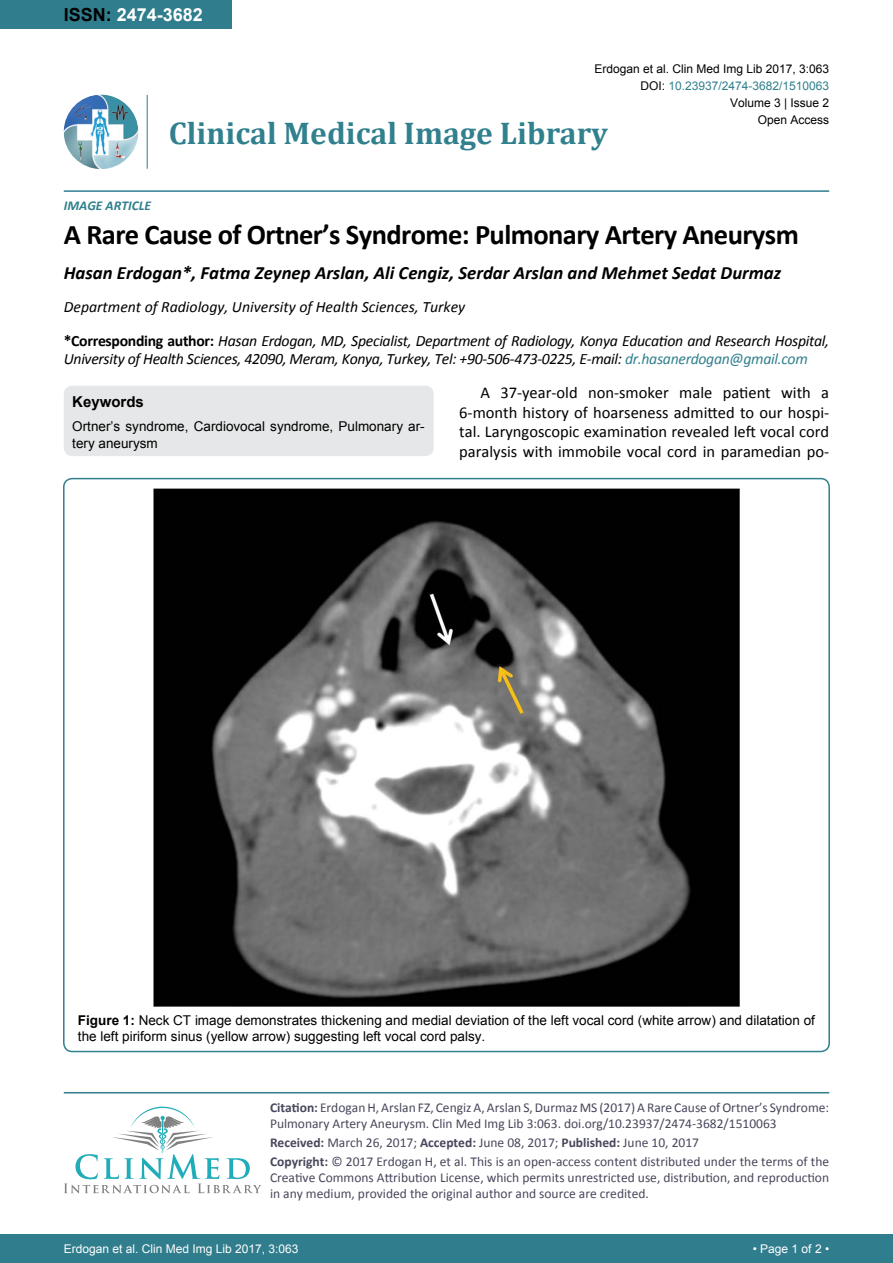
<style>
.page{position:relative;width:893px;height:1263px;background:#fff}
.page>*{position:absolute;margin:0;border:0;box-sizing:border-box;transform-origin:0 0}
.t1{font:700 31.5px "Cambria";color:#30808d}
.t2{font:700 28.5px "Calibri";letter-spacing:-.02em;color:#000}
.t3{font:italic 700 18.75px "Calibri";color:#000}
.t4{font:700 18px "Arial";color:#fff}
.t5{font:16.5px/19.5px "Calibri";color:#000;text-align:justify}
.t6{font:italic 15.75px/18.9px "Calibri";letter-spacing:-.02em;color:#000}
.t7{font:italic 15.75px "Calibri";color:#000}
.t8{font:700 15px "Arial";color:#000}
.t9{font:13.5px/16.2px "Calibri";color:#47475c}
.t10{font:13.5px/16.2px "Arial";color:#000}
.t11{font:italic 700 13.5px "Calibri";color:#30808d}
.t12{font:12px "Arial";color:#000}
.t13{font:12px "Arial";color:#fff}
.t14{font:12px "Arial";color:#30808d}
.s1{color:#000}
.s2{font-weight:700;font-style:normal}
.s3{color:#30808d}
.s4{font-weight:700}
</style>
<div class="page">
<div style="left:0;top:0;width:231px;height:28px;background:#307d8d"></div>
<img style="left:64px;top:95px;width:74px;height:74px;border-radius:37px">
<hr style="left:147px;top:95px;width:1px;height:74px;background:#307d8d">
<hr style="left:64px;top:190px;width:765px;height:2px;background:#307d8d">
<div style="left:0;top:1234px;width:893px;height:29px;background:#307d8d"></div>
<hr style="left:64px;top:1092px;width:765px;height:1px;background:#307d8d">
<svg style="left:64px;top:1107px;width:197px;height:86px"></svg>
<div style="left:64px;top:386px;width:370px;height:70px;background:#e6e7e8;border-radius:9px"></div>
<img style="left:154px;top:489px;width:585px;height:518px">
<h3 class="t4" style="left:64px;top:2px;width:141px"><span class="s1">ISSN:</span> 2474-3682</h3>
<p class="t12" style="left:594px;top:60px;width:236px">Erdogan et al. Clin Med Img Lib 2017, 3:063</p>
<p class="t12" style="left:730px;top:95px;width:101px">Volume 3 | Issue 2</p>
<p class="t14" style="left:640px;top:78px;width:190px"><span class="s1">DOI:</span> 10.23937/2474-3682/1510063</p>
<p class="t12" style="left:758px;top:112px;width:73px">Open Access</p>
<h1 class="t1" style="left:169px;top:111px;width:441px">Clinical Medical Image Library</h1>
<p class="t11" style="left:64px;top:197px;width:89px">IMAGE ARTICLE</p>
<h2 class="t2" style="left:64px;top:217px;width:737px">A Rare Cause of Ortner’s Syndrome: Pulmonary Artery Aneurysm</h2>
<h3 class="t3" style="left:64px;top:261px;width:719px">Hasan Erdogan*, Fatma Zeynep Arslan, Ali Cengiz, Serdar Arslan and Mehmet Sedat Durmaz</h3>
<p class="t7" style="left:64px;top:296px;width:403px">Department of Radiology, University of Health Sciences, Turkey</p>
<p class="t6" style="left:64px;top:330px;width:767px"><span class="s2">*Corresponding author:</span> Hasan Erdogan, MD, Specialist, Department of Radiology, Konya Education and Research Hospital,<br>University of Health Sciences, 42090, Meram, Konya, Turkey, Tel: +90-506-473-0225, E-mail: <span class="s3">dr.hasanerdogan@gmail.com</span></p>
<p class="t8" style="left:72px;top:391px;width:73px">Keywords</p>
<p class="t10" style="left:72px;top:419px;width:354px">Ortner’s syndrome, Cardiovocal syndrome, Pulmonary ar&shy;tery aneurysm</p>
<p class="t5" style="left:459px;top:383px;width:371px;text-indent:21px">A 37-year-old non-smoker male patient with a 6-month history of hoarseness admitted to our hospi&shy;tal. Laryngoscopic examination revealed left vocal cord paralysis with immobile vocal cord in paramedian po-</p>
<p class="t10" style="left:78px;top:1012px;width:738px"><span class="s4">Figure 1:</span> Neck CT image demonstrates thickening and medial deviation of the left vocal cord (white arrow) and dilatation of the left piriform sinus (yellow arrow) suggesting left vocal cord palsy.</p>
<p class="t9" style="left:270px;top:1099px;width:561px"><span class="s4">Citation:</span> Erdogan H, Arslan FZ, Cengiz A, Arslan S, Durmaz MS (2017) A Rare Cause of Ortner’s Syndrome:<br>Pulmonary Artery Aneurysm. Clin Med Img Lib 3:063. doi.org/10.23937/2474-3682/1510063</p>
<p class="t9" style="left:270px;top:1153px;width:561px;text-align:justify"><span class="s4">Copyright:</span> © 2017 Erdogan H, et al. This is an open-access content distributed under the terms of the Creative Commons Attribution License, which permits unrestricted use, distribution, and reproduction in any medium, provided the original author and source are credited.</p>
<p class="t9" style="left:270px;top:1134px;width:430px"><span class="s4">Received:</span> March 26, 2017; <span class="s4">Accepted:</span> June 08, 2017; <span class="s4">Published:</span> June 10, 2017</p>
<p class="t13" style="left:64px;top:1241px;width:236px">Erdogan et al. Clin Med Img Lib 2017, 3:063</p>
<p class="t13" style="left:753px;top:1241px;width:78px">• Page 1 of 2 •</p>
</div>
